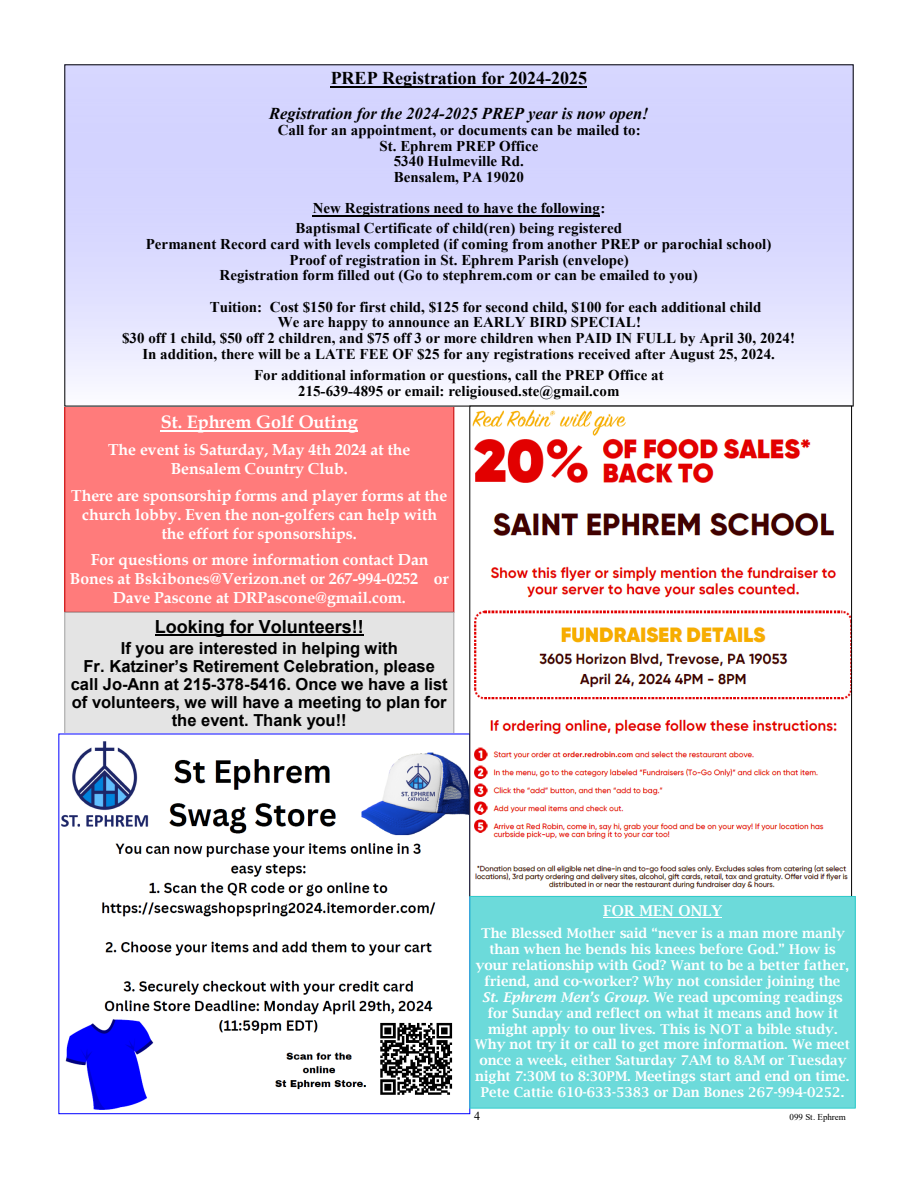
<style>
.page{position:relative;width:918px;height:1188px;background:#fff}
.page>*{position:absolute;margin:0;border:0;box-sizing:border-box;transform-origin:0 0}
.t1{font:700 18px "Times New Roman";color:#000}
.t2{font:700 18px "Arial";color:#000}
.t3{font:700 18px "Book Antiqua";color:#fff}
.t4{font:700 16.5px/18px "Arial";color:#000;text-align:center}
.t5{font:italic 700 16.5px "Times New Roman";color:#000}
.t6{font:700 15.9px/19px "Book Antiqua";color:#fff;text-align:center}
.t7{font:700 15px "Times New Roman";color:#000}
.t8{font:600 15px "Lucida Bright";color:#fff}
.t9{font:600 13.5px/15.9px "Lucida Bright";color:#fff;text-align:center}
.t10{font:12px "Times New Roman";color:#000}
.t11{font:9px "Times New Roman";color:#000}
.s1{font-style:italic}
</style>
<div class="page">
<div style="left:65px;top:406px;width:389px;height:206px;background:#ff7b7b"></div>
<hr style="left:161px;top:430px;width:197px;height:1px;background:#fff">
<div style="left:65px;top:65px;width:788px;height:341px;background:linear-gradient(to bottom,#cbcbff,#f0f0ff)"></div>
<hr style="left:331px;top:86px;width:256px;height:2px;background:#000">
<hr style="left:313px;top:215px;width:287px;height:1px;background:#000">
<div style="left:65px;top:612px;width:389px;height:122px;background:#e4e4e4"></div>
<div style="left:65px;top:612px;width:389px;height:122px;border:1px solid #a6a6a6"></div>
<hr style="left:155px;top:634px;width:209px;height:2px;background:#000">
<img style="left:61px;top:741px;width:407px;height:369px">
<img style="left:472px;top:409px;width:378px;height:480px">
<div style="left:470px;top:896px;width:385px;height:212px;background:#6cdada"></div>
<div style="left:470px;top:896px;width:385px;height:212px;border:1px solid #3cc"></div>
<hr style="left:603px;top:917px;width:119px;height:1px;background:#fff">
<p class="t1" style="left:331px;top:68px;width:258px">PREP Registration for 2024-2025</p>
<p class="t5" style="left:269px;top:104px;width:381px">Registration for the 2024-2025 PREP year is now open!</p>
<p class="t7" style="left:278px;top:122px;width:365px">Call for an appointment, or documents can be mailed to:</p>
<p class="t7" style="left:380px;top:137px;width:160px">St. Ephrem PREP Office</p>
<p class="t7" style="left:394px;top:153px;width:132px">5340 Hulmeville Rd.</p>
<p class="t7" style="left:394px;top:169px;width:132px">Bensalem, PA 19020</p>
<p class="t7" style="left:313px;top:200px;width:294px">New Registrations need to have the following:</p>
<p class="t7" style="left:295px;top:220px;width:328px">Baptismal Certificate of child(ren) being registered</p>
<p class="t7" style="left:146px;top:236px;width:627px">Permanent Record card with levels completed (if coming from another PREP or parochial school)</p>
<p class="t7" style="left:289px;top:251px;width:341px">Proof of registration in St. Ephrem Parish (envelope)</p>
<p class="t7" style="left:220px;top:267px;width:480px">Registration form filled out (Go to stephrem.com or can be emailed to you)</p>
<p class="t7" style="left:210px;top:298px;width:553px">Tuition: Cost $150 for first child, $125 for second child, $100 for each additional child</p>
<p class="t7" style="left:278px;top:314px;width:365px">We are happy to announce an EARLY BIRD SPECIAL!</p>
<p class="t7" style="left:122px;top:330px;width:674px">$30 off 1 child, $50 off 2 children, and $75 off 3 or more children when PAID IN FULL by April 30, 2024!</p>
<p class="t7" style="left:142px;top:345px;width:634px">In addition, there will be a LATE FEE OF $25 for any registrations received after August 25, 2024.</p>
<p class="t7" style="left:254px;top:367px;width:411px">For additional information or questions, call the PREP Office at</p>
<p class="t7" style="left:298px;top:383px;width:323px">215-639-4895 or email: religioused.ste@gmail.com</p>
<p class="t3" style="left:161px;top:411px;width:198px">St. Ephrem Golf Outing</p>
<p class="t6" style="left:108px;top:441px;width:304px">The event is Saturday, May 4th 2024 at the<br>Bensalem Country Club.</p>
<p class="t6" style="left:71px;top:486px;width:378px">There are sponsorship forms and player forms at the church lobby. Even the non-golfers can help with the effort for sponsorships.</p>
<p class="t6" style="left:70px;top:551px;width:381px">For questions or more information contact Dan<br>Bones at Bskibones@Verizon.net or 267-994-0252 or<br>Dave Pascone at DRPascone@gmail.com.</p>
<p class="t2" style="left:155px;top:616px;width:211px">Looking for Volunteers!!</p>
<p class="t4" style="left:71px;top:639px;width:379px">If you are interested in helping with<br>Fr. Katziner’s Retirement Celebration, please call Jo-Ann at 215-378-5416. Once we have a list of volunteers, we will have a meeting to plan for the event. Thank you!!</p>
<p class="t8" style="left:603px;top:901px;width:121px">FOR MEN ONLY</p>
<p class="t9" style="left:475px;top:925px;width:377px">The Blessed Mother said “never is a man more manly than when he bends his knees before God.” How is your relationship with God? Want to be a better father, friend, and co-worker? Why not consider joining the <span class="s1">St. Ephrem Men’s Group</span>. We read upcoming readings for Sunday and reflect on what it means and how it might apply to our lives. This is NOT a bible study.<br>Why not try it or call to get more information. We meet once a week, either Saturday 7AM to 8AM or Tuesday night 7:30M to 8:30PM. Meetings start and end on time.<br>Pete Cattie 610-633-5383 or Dan Bones 267-994-0252.</p>
<p class="t10" style="left:474px;top:1109px;width:8px">4</p>
<p class="t11" style="left:790px;top:1112px;width:58px">099 St. Ephrem</p>
</div>
